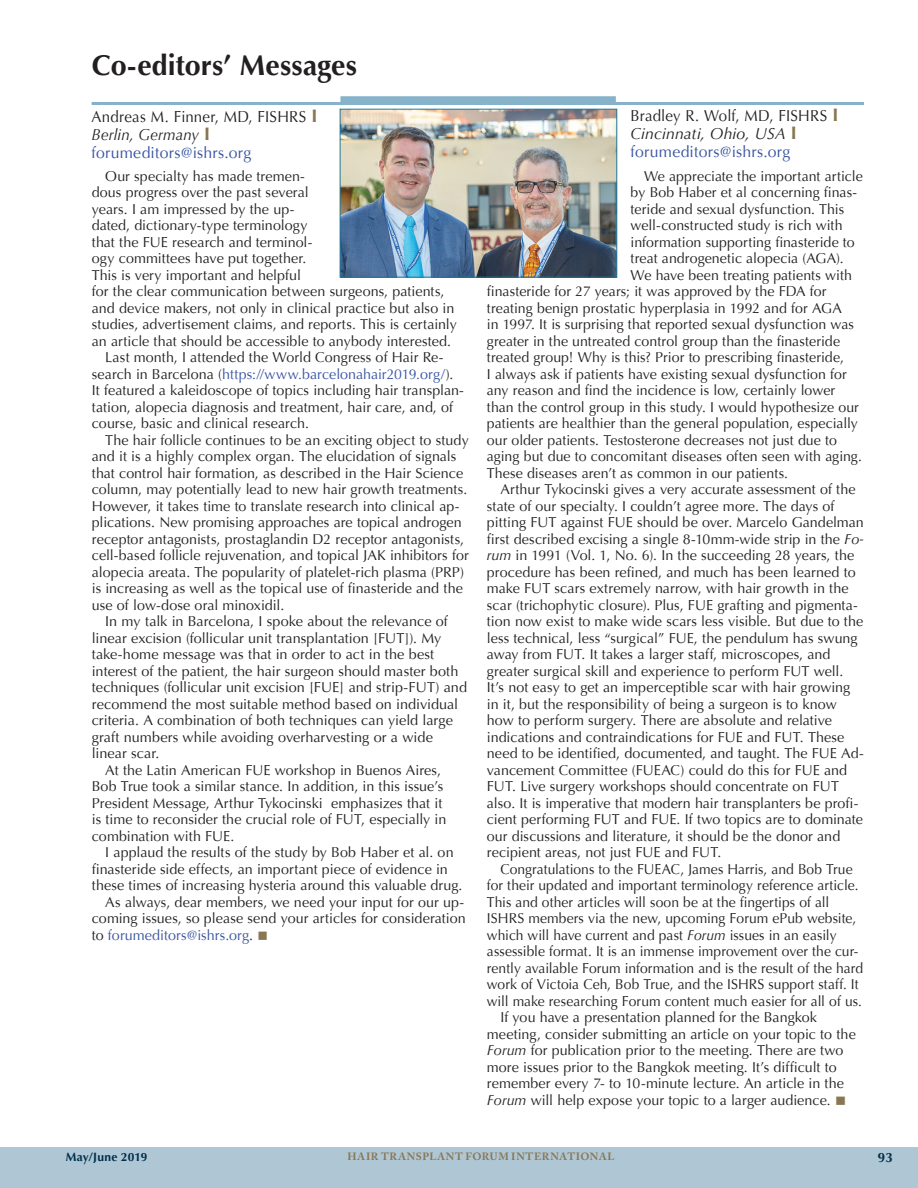
<style>
.page{position:relative;width:918px;height:1188px;background:#fff}
.page>*{position:absolute;margin:0;border:0;box-sizing:border-box;transform-origin:0 0}
.t1{font:700 28.5px "Optima";letter-spacing:.005em;color:#231f20}
.article_byline{font:15.75px "Optima";letter-spacing:.015em;color:#231f20;scale:.95 1}
.article_byline-2{font:15.75px "Optima";letter-spacing:.02em;color:#3853a3}
.article_byline-3{font:italic 15.75px "Optima";letter-spacing:.01em;color:#231f20}
.article_byline-4{font:italic 15.75px "Optima";letter-spacing:.01em;color:#231f20;scale:.95 1}
.Body_text_indent{font:14.25px/16.5px "Optima";letter-spacing:.005em;color:#231f20}
.t2{font:700 13.5px "Optima";color:#00304c}
.t3{font:700 12px "Optima";letter-spacing:.015em;color:#00304c}
.t4{font:700 10.5px "Adobe Caslon Pro";letter-spacing:.06em;color:#887752}
.s1{font-weight:700;font-size:18px;color:#887752}
.s2{font-weight:700;font-style:normal;font-size:18px;color:#887752}
.s3{color:#3853a3}
.s4{color:#887752}
.s5{font-style:italic}
</style>
<div class="page">
<div style="left:0;top:1148px;width:918px;height:40px;background:#afc6d5"></div>
<hr style="left:92px;top:102px;width:395px;height:3px;background:#87b3ca">
<div style="left:340px;top:96px;width:276px;height:7px;background:#87b3ca"></div>
<hr style="left:487px;top:102px;width:377px;height:3px;background:#87b3ca">
<img style="left:342px;top:111px;width:273px;height:165px">
<div style="left:340px;top:109px;width:277px;height:169px;border:1px solid #1d7a9a"></div>
<p class="t1" style="left:92px;top:48px;width:267px">Co-editors’ Messages</p>
<p class="article_byline" style="left:92px;top:107px;width:239px">Andreas M. Finner, MD, FISHRS <span class="s1">I</span></p>
<p class="article_byline-4" style="left:92px;top:125px;width:126px">Berlin, Germany <span class="s2">I</span></p>
<p class="article_byline-2" style="left:92px;top:143px;width:161px">forumeditors@ishrs.org</p>
<p class="Body_text_indent" style="left:92px;top:168px;width:367px;text-indent:13px">Our specialty has made tremen-<br>dous progress over the past several<br>years. I am impressed by the up-<br>dated, dictionary-type terminology<br>that the FUE research and terminol-<br>ogy committees have put together.<br>This is very important and helpful<br>for the clear communication between surgeons, patients, and device makers, not only in clinical practice but also in studies, advertisement claims, and reports. This is certainly an article that should be accessible to anybody interested.</p>
<p class="Body_text_indent" style="left:92px;top:349px;width:374px;text-indent:13px">Last month, I attended the World Congress of Hair Re&shy;search in Barcelona (<span class="s3">https://www.barcelonahair2019.org/</span>).<br>It featured a kaleidoscope of topics including hair transplan&shy;tation, alopecia diagnosis and treatment, hair care, and, of course, basic and clinical research.</p>
<p class="Body_text_indent" style="left:92px;top:432px;width:379px;text-indent:13px">The hair follicle continues to be an exciting object to study and it is a highly complex organ. The elucidation of signals that control hair formation, as described in the Hair Science column, may potentially lead to new hair growth treatments.<br>However, it takes time to translate research into clinical ap&shy;plications. New promising approaches are topical androgen receptor antagonists, prostaglandin D2 receptor antagonists, cell-based follicle rejuvenation, and topical JAK inhibitors for alopecia areata. The popularity of platelet-rich plasma (PRP) is increasing as well as the topical use of fi nasteride and the use of low-dose oral minoxidil.</p>
<p class="Body_text_indent" style="left:92px;top:613px;width:377px;text-indent:13px">In my talk in Barcelona, I spoke about the relevance of linear excision (follicular unit transplantation [FUT]). My take-home message was that in order to act in the best interest of the patient, the hair surgeon should master both techniques (follicular unit excision [FUE] and strip-FUT) and recommend the most suitable method based on individual criteria. A combination of both techniques can yield large graft numbers while avoiding overharvesting or a wide linear scar.</p>
<p class="Body_text_indent" style="left:92px;top:762px;width:356px;text-indent:13px">At the Latin American FUE workshop in Buenos Aires, Bob True took a similar stance. In addition, in this issue’s President Message, Arthur Tykocinski emphasizes that it is time to reconsider the crucial role of FUT, especially in combination with FUE.</p>
<p class="Body_text_indent" style="left:92px;top:844px;width:372px;text-indent:13px">I applaud the results of the study by Bob Haber et al. on<br>fi nasteride side effects, an important piece of evidence in these times of increasing hysteria around this valuable drug.</p>
<p class="Body_text_indent" style="left:92px;top:894px;width:375px;text-align:justify;text-indent:13px">As always, dear members, we need your input for our up&shy;coming issues, so please send your articles for consideration to <span class="s3">forumeditors@ishrs.org</span>. <span class="s4">■</span></p>
<p class="article_byline" style="left:631px;top:106px;width:220px">Bradley R. Wolf, MD, FISHRS <span class="s1">I</span></p>
<p class="article_byline-3" style="left:631px;top:124px;width:168px">Cincinnati, Ohio, USA <span class="s2">I</span></p>
<p class="article_byline-2" style="left:631px;top:142px;width:161px">forumeditors@ishrs.org</p>
<p class="Body_text_indent" style="left:644px;top:168px;width:220px">We appreciate the important article</p>
<p class="Body_text_indent" style="left:631px;top:184px;width:228px">by Bob Haber et al concerning fi nas-</p>
<p class="Body_text_indent" style="left:631px;top:201px;width:215px">teride and sexual dysfunction. This</p>
<p class="Body_text_indent" style="left:631px;top:217px;width:213px">well-constructed study is rich with</p>
<p class="Body_text_indent" style="left:631px;top:234px;width:226px">information supporting fi nasteride to</p>
<p class="Body_text_indent" style="left:631px;top:250px;width:215px">treat androgenetic alopecia (AGA).</p>
<p class="Body_text_indent" style="left:631px;top:267px;width:223px">We have been treating patients with</p>
<p class="Body_text_indent" style="left:487px;top:283px;width:341px">fi nasteride for 27 years; it was approved by the FDA for</p>
<p class="Body_text_indent" style="left:487px;top:300px;width:356px">treating benign prostatic hyperplasia in 1992 and for AGA</p>
<p class="Body_text_indent" style="left:487px;top:316px;width:369px">in 1997. It is surprising that reported sexual dysfunction was</p>
<p class="Body_text_indent" style="left:487px;top:333px;width:355px">greater in the untreated control group than the fi nasteride</p>
<p class="Body_text_indent" style="left:487px;top:349px;width:359px">treated group! Why is this? Prior to prescribing fi nasteride,</p>
<p class="Body_text_indent" style="left:487px;top:366px;width:362px">I always ask if patients have existing sexual dysfunction for</p>
<p class="Body_text_indent" style="left:487px;top:382px;width:350px">any reason and fi nd the incidence is low, certainly lower</p>
<p class="Body_text_indent" style="left:487px;top:399px;width:374px">than the control group in this study. I would hypothesize our</p>
<p class="Body_text_indent" style="left:487px;top:415px;width:373px">patients are healthier than the general population, especially</p>
<p class="Body_text_indent" style="left:487px;top:432px;width:352px">our older patients. Testosterone decreases not just due to</p>
<p class="Body_text_indent" style="left:487px;top:448px;width:377px">aging but due to concomitant diseases often seen with aging.</p>
<p class="Body_text_indent" style="left:487px;top:465px;width:303px">These diseases aren’t as common in our patients.</p>
<p class="Body_text_indent" style="left:487px;top:481px;width:378px;text-indent:14px">Arthur Tykocinski gives a very accurate assessment of the state of our specialty. I couldn’t agree more. The days of pitting FUT against FUE should be over. Marcelo Gandelman fi rst described excising a single 8-10mm-wide strip in the <span class="s5">Fo&shy;rum</span> in 1991 (Vol. 1, No. 6). In the succeeding 28 years, the procedure has been refi ned, and much has been learned to make FUT scars extremely narrow, with hair growth in the scar (trichophytic closure). Plus, FUE grafting and pigmenta&shy;tion now exist to make wide scars less visible. But due to the less technical, less “surgical” FUE, the pendulum has swung away from FUT. It takes a larger staff, microscopes, and greater surgical skill and experience to perform FUT well.<br>It’s not easy to get an imperceptible scar with hair growing in it, but the responsibility of being a surgeon is to know how to perform surgery. There are absolute and relative indications and contraindications for FUE and FUT. These need to be identified, documented, and taught. The FUE Ad&shy;vancement Committee (FUEAC) could do this for FUE and FUT. Live surgery workshops should concentrate on FUT also. It is imperative that modern hair transplanters be profi&shy;cient performing FUT and FUE. If two topics are to dominate our discussions and literature, it should be the donor and recipient areas, not just FUE and FUT.</p>
<p class="Body_text_indent" style="left:487px;top:861px;width:378px;text-indent:14px">Congratulations to the FUEAC, James Harris, and Bob True for their updated and important terminology reference article.<br>This and other articles will soon be at the fi ngertips of all ISHRS members via the new, upcoming Forum ePub website, which will have current and past <span class="s5">Forum</span> issues in an easily assessible format. It is an immense improvement over the cur&shy;rently available Forum information and is the result of the hard work of Victoia Ceh, Bob True, and the ISHRS support staff. It will make researching Forum content much easier for all of us.</p>
<p class="Body_text_indent" style="left:487px;top:1009px;width:370px;text-indent:14px">If you have a presentation planned for the Bangkok meeting, consider submitting an article on your topic to the <span class="s5">Forum</span> for publication prior to the meeting. There are two more issues prior to the Bangkok meeting. It’s difficult to remember every 7- to 10-minute lecture. An article in the <span class="s5">Forum</span> will help expose your topic to a larger audience. <span class="s4">■</span></p>
<p class="t3" style="left:66px;top:1149px;width:83px">May/June 2019</p>
<p class="t4" style="left:348px;top:1150px;width:268px">HAIR TRANSPLANT FORUM INTERNATIONAL</p>
<p class="t2" style="left:878px;top:1149px;width:17px">93</p>
</div>
